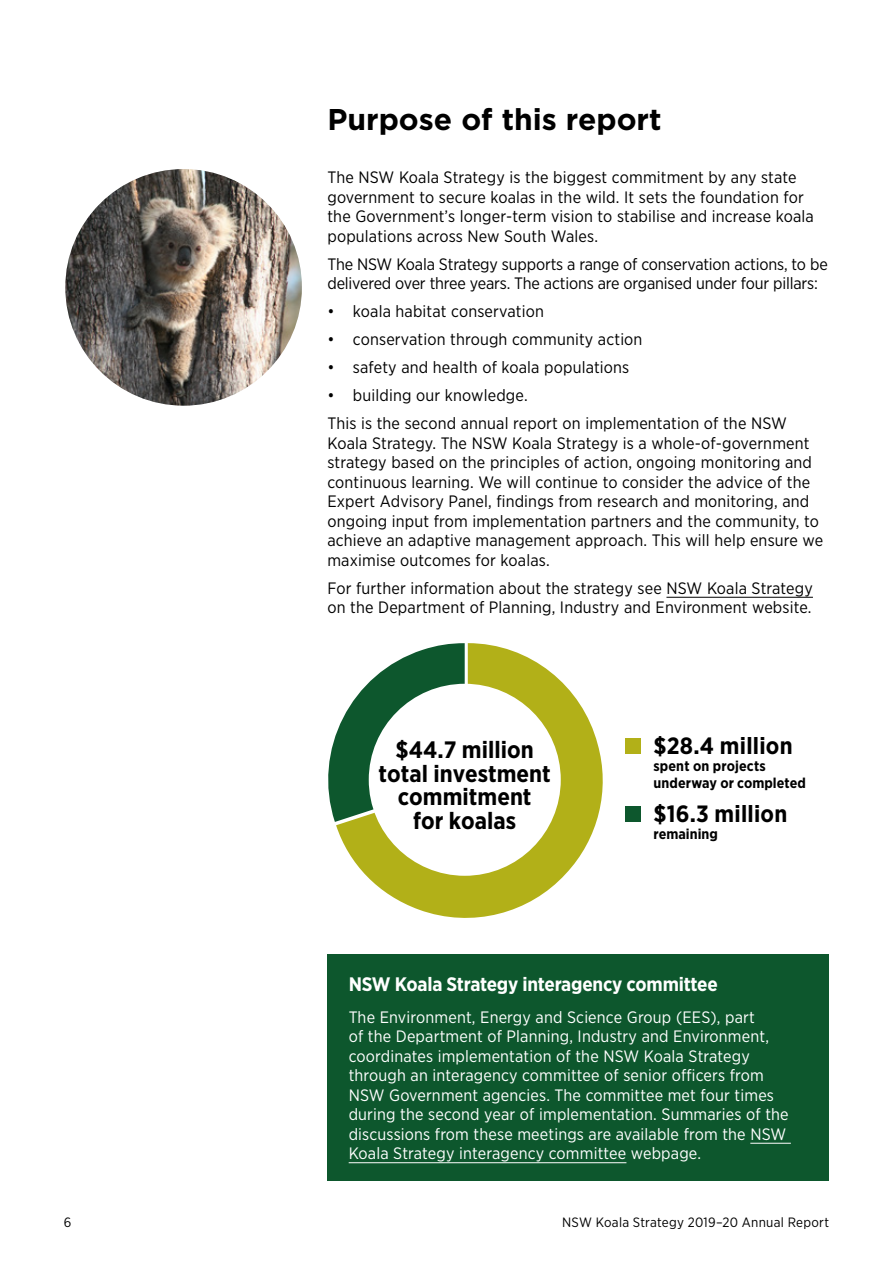
<style>
.page{position:relative;width:893px;height:1263px;background:#fff}
.page>*{position:absolute;margin:0;border:0;box-sizing:border-box;transform-origin:0 0}
._04_Heading_1{font:700 30px "Gotham";color:#000}
.t1{font:700 23.7px/23.7px "Gotham Narrow";color:#000;text-align:center}
.t2{font:700 23.55px "Gotham Narrow";letter-spacing:.01em;color:#000}
._06_Heading_3{font:700 19.5px "Gotham Narrow";letter-spacing:-.01em;color:#fff}
._08_Body_copy{font:16.5px/19.5px "Gotham Narrow";letter-spacing:.01em;color:#000}
._08_Body_copy-2{font:16.5px/19.5px "Gotham Narrow";letter-spacing:.01em;color:#fff}
._08_Body_copy-3{font:16.5px/19.5px "Gotham Narrow";letter-spacing:-.01em;color:#000}
.t3{font:700 14.4px/16.4px "Gotham Narrow";color:#000}
.t4{font:13.5px "Gotham Narrow";letter-spacing:.02em;color:#000}
</style>
<div class="page">
<hr style="left:666px;top:597px;width:147px;height:1px;background:#000">
<img style="left:65px;top:169px;width:237px;height:237px;border-radius:118px">
<div style="left:327px;top:954px;width:502px;height:226px;background:#0d572d"></div>
<hr style="left:750px;top:1143px;width:41px;height:1px;background:#fff">
<hr style="left:349px;top:1162px;width:277px;height:1px;background:#fff">
<svg style="left:328px;top:734px;width:8px;height:88px"></svg>
<svg style="left:336px;top:643px;width:267px;height:275px"></svg>
<div style="left:369px;top:684px;width:192px;height:192px;background:#fff;border-radius:50%"></div>
<div style="left:625px;top:738px;width:16px;height:16px;background:#b2b018"></div>
<div style="left:625px;top:806px;width:16px;height:16px;background:#0d572d"></div>
<p class="_04_Heading_1" style="left:327px;top:99px;width:336px">Purpose of this report</p>
<p class="_08_Body_copy" style="left:327px;top:167px;width:488px">The NSW Koala Strategy is the biggest commitment by any state government to secure koalas in the wild. It sets the foundation for the Government’s longer-term vision to stabilise and increase koala populations across New South Wales.</p>
<p class="_08_Body_copy-3" style="left:327px;top:254px;width:502px">The NSW Koala Strategy supports a range of conservation actions, to be delivered over three years. The actions are organised under four pillars:</p>
<p class="_08_Body_copy" style="left:327px;top:301px;width:218px">• koala habitat conservation</p>
<p class="_08_Body_copy" style="left:327px;top:329px;width:317px">• conservation through community action</p>
<p class="_08_Body_copy" style="left:327px;top:357px;width:303px">• safety and health of koala populations</p>
<p class="_08_Body_copy" style="left:327px;top:385px;width:202px">• building our knowledge.</p>
<p class="_08_Body_copy" style="left:327px;top:413px;width:497px">This is the second annual report on implementation of the NSW Koala Strategy. The NSW Koala Strategy is a whole-of-government strategy based on the principles of action, ongoing monitoring and continuous learning. We will continue to consider the advice of the Expert Advisory Panel, findings from research and monitoring, and ongoing input from implementation partners and the community, to achieve an adaptive management approach. This will help ensure we maximise outcomes for koalas.</p>
<p class="_08_Body_copy" style="left:327px;top:578px;width:487px">For further information about the strategy see NSW Koala Strategy on the Department of Planning, Industry and Environment website.</p>
<p class="t1" style="left:379px;top:737px;width:174px">$44.7 million total investment commitment<br>for koalas</p>
<p class="t2" style="left:653px;top:731px;width:141px">$28.4 million</p>
<p class="t3" style="left:653px;top:758px;width:154px">spent on projects underway or completed</p>
<p class="t2" style="left:653px;top:799px;width:135px">$16.3 million</p>
<p class="t3" style="left:653px;top:826px;width:66px">remaining</p>
<p class="_06_Heading_3" style="left:349px;top:971px;width:371px">NSW Koala Strategy interagency committee</p>
<p class="_08_Body_copy-2" style="left:349px;top:1007px;width:441px">The Environment, Energy and Science Group (EES), part<br>of the Department of Planning, Industry and Environment, coordinates implementation of the NSW Koala Strategy through an interagency committee of senior officers from NSW Government agencies. The committee met four times during the second year of implementation. Summaries of the discussions from these meetings are available from the NSW Koala Strategy interagency committee webpage.</p>
<p class="t4" style="left:64px;top:1214px;width:9px">6</p>
<p class="t4" style="left:562px;top:1214px;width:269px">NSW Koala Strategy 2019–20 Annual Report</p>
</div>
